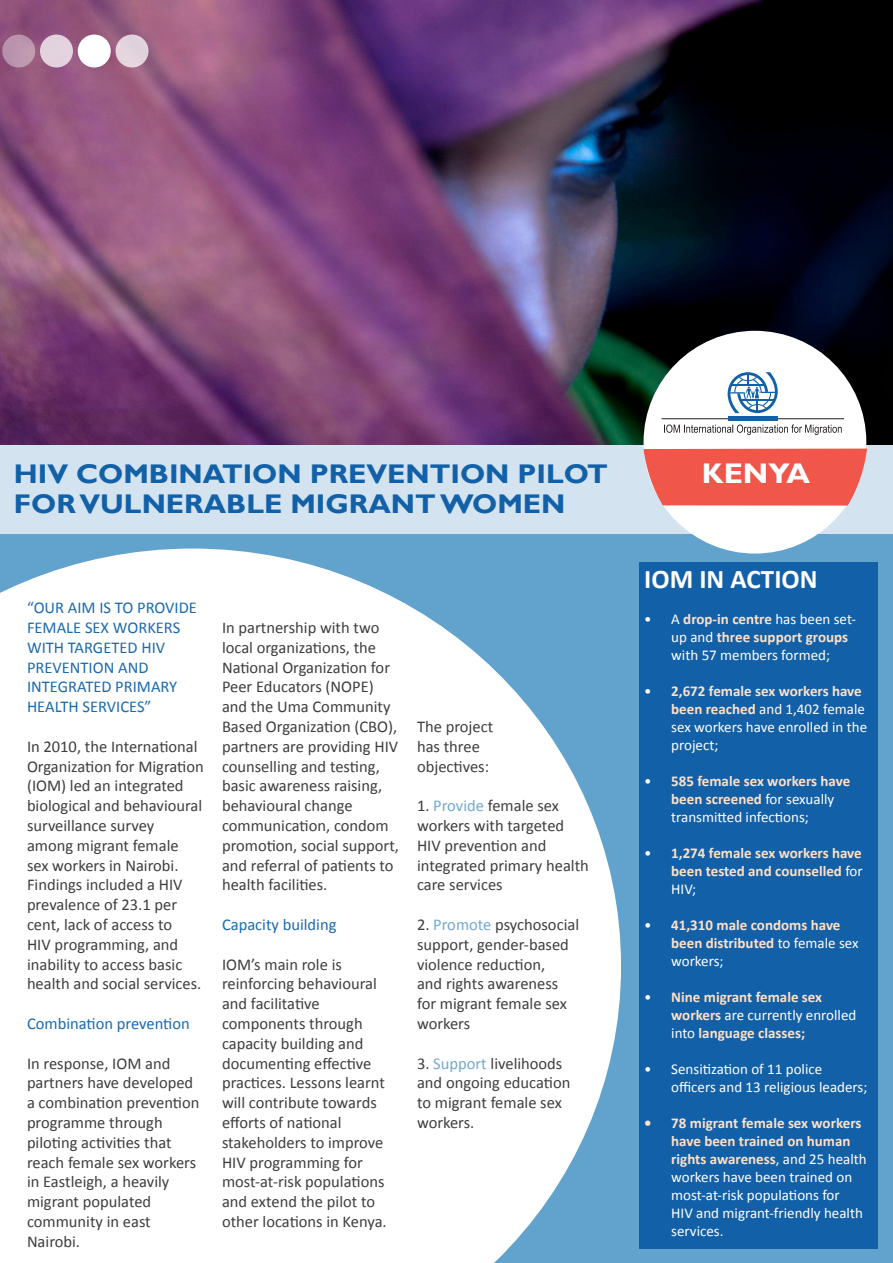
<style>
.page{position:relative;width:893px;height:1263px;background:#62a3ce}
.page>*{position:absolute;margin:0;border:0;box-sizing:border-box;transform-origin:0 0}
.t1{font:700 28.35px "Gill Sans";color:#fff;scale:1.07 1}
.t2{font:700 27px "Gill Sans";color:#1260a7;scale:1.07 1}
.t3{font:700 27px "Calibri";color:#fff}
.Paragraph_Style_1{font:16.5px/19.8px "Calibri";color:#3e3e3f}
.Paragraph_Style_1-2{font:16.5px/19.8px "Calibri";color:#1c6aae}
.t4{font:15px/18px "Calibri";color:#fff}
.t5{font:700 15px/18px "Calibri";color:#fee1c9}
.s1{color:#71a9d2}
.s2{font-weight:700;color:#fee1c9}
.s3{font-weight:400;color:#fff}
</style>
<div class="page">
<img style="left:0;top:0;width:893px;height:446px">
<div style="left:0;top:446px;width:893px;height:88px;background:#d4e3f0"></div>
<svg style="left:0;top:549px;width:621px;height:714px;background:#ecf4f9"></svg>
<div style="left:2px;top:35px;width:33px;height:33px;background:#bb95ae;border-radius:50%"></div>
<div style="left:40px;top:35px;width:33px;height:33px;background:#e3d2dd;border-radius:50%"></div>
<div style="left:78px;top:35px;width:33px;height:33px;background:#fff;border-radius:50%"></div>
<div style="left:116px;top:35px;width:32px;height:33px;background:#e2d4dd;border-radius:50%"></div>
<div style="left:639px;top:562px;width:239px;height:686px;background:#1260a7"></div>
<div style="left:644px;top:331px;width:222px;height:223px;background:#fff;border-radius:50%"></div>
<svg style="left:728px;top:372px;width:50px;height:41px"></svg>
<hr style="left:662px;top:418px;width:182px;height:1px;background:#231f20">
<svg style="left:664px;top:424px;width:178px;height:11px"></svg>
<hr style="left:728px;top:417px;width:49px;height:4px;background:#1260a7">
<svg style="left:643px;top:449px;width:224px;height:57px;background:#ee6156"></svg>
<p class="t2" style="left:14px;top:458px;width:557px">HIV COMBINATION PREVENTION PILOT</p>
<p class="t2" style="left:14px;top:488px;width:517px">FOR VULNERABLE MIGRANT WOMEN</p>
<p class="Paragraph_Style_1-2" style="left:27px;top:598px;width:171px">“OUR AIM IS TO PROVIDE<br>FEMALE SEX WORKERS<br>WITH TARGETED HIV<br>PREVENTION AND<br>INTEGRATED PRIMARY<br>HEALTH SERVICES”</p>
<p class="Paragraph_Style_1" style="left:27px;top:736px;width:178px">In 2010, the International<br>Organization for Migration (IOM) led an integrated biological and behavioural surveillance survey among migrant female sex workers in Nairobi.<br>Findings included a HIV prevalence of 23.1 per cent, lack of access to<br>HIV programming, and inability to access basic health and social services.</p>
<p class="Paragraph_Style_1-2" style="left:27px;top:1014px;width:164px">Combination prevention</p>
<p class="Paragraph_Style_1" style="left:27px;top:1053px;width:174px">In response, IOM and partners have developed a combination prevention programme through piloting activities that reach female sex workers in Eastleigh, a heavily migrant populated community in east<br>Nairobi.</p>
<p class="Paragraph_Style_1" style="left:222px;top:618px;width:178px">In partnership with two local organizations, the<br>National Organization for<br>Peer Educators (NOPE) and the Uma Community<br>Based Organization (CBO), partners are providing HIV counselling and testing, basic awareness raising, behavioural change communication, condom promotion, social support, and referral of patients to health facilities.</p>
<p class="Paragraph_Style_1-2" style="left:222px;top:915px;width:116px">Capacity building</p>
<p class="Paragraph_Style_1" style="left:222px;top:954px;width:166px">IOM’s main role is reinforcing behavioural and facilitative components through capacity building and documenting effective practices. Lessons learnt will contribute towards efforts of national stakeholders to improve<br>HIV programming for most-at-risk populations and extend the pilot to other locations in Kenya.</p>
<p class="Paragraph_Style_1" style="left:417px;top:717px;width:78px">The project has three objectives:</p>
<p class="Paragraph_Style_1" style="left:417px;top:796px;width:173px">1. <span class="s1">Provide</span> female sex workers with targeted<br>HIV prevention and integrated primary health care services</p>
<p class="Paragraph_Style_1" style="left:417px;top:915px;width:164px">2. <span class="s1">Promote</span> psychosocial support, gender-based violence reduction,<br>and rights awareness for migrant female sex workers</p>
<p class="Paragraph_Style_1" style="left:417px;top:1053px;width:155px">3. <span class="s1">Support</span> livelihoods and ongoing education to migrant female sex workers.</p>
<p class="t1" style="left:702px;top:456px;width:103px">KENYA</p>
<p class="t3" style="left:644px;top:562px;width:175px">IOM IN ACTION</p>
<p class="t4" style="left:671px;top:610px;width:186px;text-indent:-27px">• A <span class="s2">drop-in centre</span> has been set&shy;up and <span class="s2">three support groups </span>with 57 members formed;</p>
<p class="t4" style="left:671px;top:682px;width:197px;text-indent:-27px">• <span class="s2">2,672 female sex workers have been reached</span> and 1,402 female sex workers have enrolled in the project;</p>
<p class="t5" style="left:671px;top:772px;width:181px;text-indent:-27px"><span class="s3">•</span> 585 female sex workers have been screened <span class="s3">for sexually transmitted infections;</span></p>
<p class="t5" style="left:671px;top:844px;width:193px;text-align:justify;text-indent:-27px"><span class="s3">•</span> 1,274 female sex workers have been tested and counselled <span class="s3">for HIV;</span></p>
<p class="t5" style="left:671px;top:916px;width:189px;text-indent:-27px"><span class="s3">•</span> 41,310 male condoms have been distributed <span class="s3">to female sex workers;</span></p>
<p class="t5" style="left:671px;top:988px;width:187px;text-indent:-27px"><span class="s3">•</span> Nine migrant female sex workers <span class="s3">are currently enrolled into</span> language classes;</p>
<p class="t4" style="left:671px;top:1060px;width:198px;text-indent:-27px">• Sensitization of 11 police officers and 13 religious leaders;</p>
<p class="t4" style="left:671px;top:1114px;width:197px;text-indent:-27px"><span class="s2">• 78 migrant female sex workers have been trained on human rights awareness</span>, and 25 health workers have been trained on most-at-risk populations for<br>HIV and migrant-friendly health services.</p>
</div>
